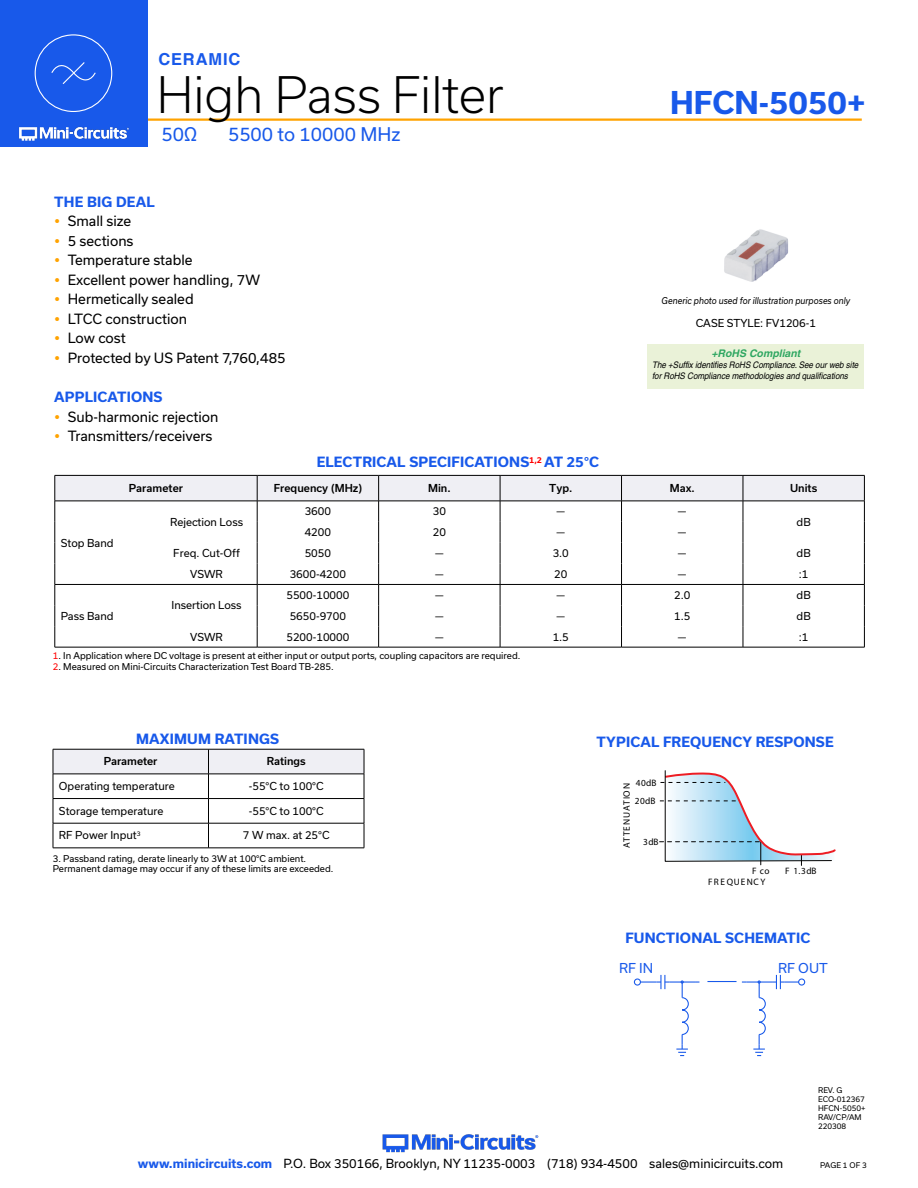
<style>
.page{position:relative;width:918px;height:1188px;background:#fff}
.page>*{position:absolute;margin:0;border:0;box-sizing:border-box;transform-origin:0 0}
.t1{font:300 48px "Usual";color:#000}
.t2{font:700 30px "Usual";color:#1859ea}
.Frequency{font:18px "Usual";color:#1859ea}
.t3{font:700 16.5px "Helvetica";letter-spacing:.05em;color:#1859ea}
.t4{font:13.5px "Usual";color:#000}
.Blue_Headers{font:700 13.5px "Usual";letter-spacing:.015em;color:#1859ea}
.t5{font:13.05px "Usual";color:#1859ea}
.t6{font:12px "Usual";color:#000}
.Table_Body_Center{font:10.5px "Usual";color:#000}
.Table_Body_Left_Just{font:10.5px "Usual";color:#000}
.Table_Header_Center{font:500 10.5px "Usual";color:#000}
.t7{font:italic 700 10.5px "Helvetica";color:rgb(0 148 68/.8)}
.t8{font:9.3px "Myriad";letter-spacing:.055em;color:#000}
.t9{font:9.3px "Myriad";letter-spacing:.08em;color:#000}
.t10{font:9.3px "Myriad";letter-spacing:.125em;color:#000}
.Notes{font:9px "Usual";color:#000}
.t11{font:italic 9px/10.8px "Helvetica";letter-spacing:-.005em;color:#000;scale:.9 1}
.t12{font:italic 9px "Usual";color:#000;scale:.9 1}
.Revision{font:7.5px "Usual";color:#000}
.s1{color:#f00}
.s2{font-weight:700;color:#1859ea}
</style>
<div class="page">
<hr style="left:129px;top:118px;width:733px;height:3px;background:#ffa300">
<div style="left:0;top:0;width:147px;height:147px;background:#1859ea"></div>
<hr style="left:917px;top:0;width:1px;height:147px;background:#1859ea">
<img style="left:19px;top:126px;width:110px;height:15px">
<div style="left:35px;top:34px;width:77px;height:78px;border:1px solid #fff;border-radius:50%"></div>
<svg style="left:51px;top:62px;width:45px;height:22px"></svg>
<img style="left:382px;top:1134px;width:157px;height:19px">
<div style="left:648px;top:344px;width:216px;height:45px;background:#eaf2d8"></div>
<hr style="left:53px;top:848px;width:156px;height:1px;background:#000">
<svg style="left:53px;top:749px;width:312px;height:99px"></svg>
<hr style="left:208px;top:848px;width:156px;height:1px;background:#000">
<img style="left:724px;top:229px;width:64px;height:53px">
<svg style="left:660px;top:770px;width:176px;height:95px"></svg>
<svg style="left:676px;top:980px;width:13px;height:76px"></svg>
<hr style="left:669px;top:981px;width:26px;height:2px;background:#1859ea">
<svg style="left:634px;top:975px;width:35px;height:14px"></svg>
<svg style="left:753px;top:980px;width:13px;height:76px"></svg>
<hr style="left:746px;top:981px;width:26px;height:2px;background:#1859ea">
<svg style="left:772px;top:975px;width:33px;height:14px"></svg>
<hr style="left:707px;top:981px;width:30px;height:1px;background:#1859ea">
<hr style="left:257px;top:647px;width:122px;height:1px;background:#000">
<hr style="left:379px;top:647px;width:121px;height:1px;background:#000">
<hr style="left:500px;top:647px;width:122px;height:1px;background:#000">
<hr style="left:622px;top:647px;width:121px;height:1px;background:#000">
<hr style="left:55px;top:647px;width:101px;height:1px;background:#000">
<svg style="left:55px;top:475px;width:810px;height:172px"></svg>
<hr style="left:743px;top:647px;width:122px;height:1px;background:#000">
<hr style="left:156px;top:647px;width:101px;height:1px;background:#000">
<h3 class="t3" style="left:158px;top:49px;width:83px">CERAMIC</h3>
<h1 class="t1" style="left:157px;top:67px;width:348px">High Pass Filter</h1>
<p class="Frequency" style="left:162px;top:124px;width:37px">50Ω</p>
<p class="Frequency" style="left:228px;top:124px;width:174px">5500 to 10000 MHz</p>
<p class="Blue_Headers" style="left:54px;top:194px;width:102px">THE BIG DEAL</p>
<p class="t4" style="left:68px;top:214px;width:65px">Small size</p>
<p class="t4" style="left:68px;top:233px;width:67px">5 sections</p>
<p class="t4" style="left:68px;top:253px;width:126px">Temperature stable</p>
<p class="t4" style="left:68px;top:272px;width:194px">Excellent power handling, 7W</p>
<p class="t4" style="left:68px;top:292px;width:127px">Hermetically sealed</p>
<p class="t4" style="left:68px;top:311px;width:121px">LTCC construction</p>
<p class="t4" style="left:68px;top:331px;width:60px">Low cost</p>
<p class="t4" style="left:68px;top:350px;width:219px">Protected by US Patent 7,760,485</p>
<p class="Blue_Headers" style="left:54px;top:390px;width:110px">APPLICATIONS</p>
<p class="t4" style="left:68px;top:409px;width:152px">Sub-harmonic rejection</p>
<p class="t4" style="left:68px;top:429px;width:146px">Transmitters/receivers</p>
<p class="Blue_Headers" style="left:317px;top:454px;width:284px">ELECTRICAL SPECIFICATIONS<sup>1,2</sup> AT 25°C</p>
<h2 class="t2" style="left:670px;top:86px;width:197px">HFCN-5050+</h2>
<p class="t12" style="left:662px;top:295px;width:211px">Generic photo used for illustration purposes only</p>
<p class="Table_Body_Left_Just" style="left:696px;top:317px;width:122px">CASE STYLE: FV1206-1</p>
<p class="t7" style="left:711px;top:347px;width:90px">+RoHS Compliant</p>
<p class="t11" style="left:652px;top:360px;width:231px">The +Suffix identifies RoHS Compliance. See our web site for RoHS Compliance methodologies and qualifications</p>
<p class="Table_Header_Center" style="left:129px;top:482px;width:56px">Parameter</p>
<p class="Table_Header_Center" style="left:274px;top:482px;width:90px">Frequency (MHz)</p>
<p class="Table_Header_Center" style="left:428px;top:482px;width:24px">Min.</p>
<p class="Table_Header_Center" style="left:549px;top:482px;width:25px">Typ.</p>
<p class="Table_Header_Center" style="left:670px;top:482px;width:26px">Max.</p>
<p class="Table_Header_Center" style="left:790px;top:482px;width:29px">Units</p>
<p class="Table_Body_Left_Just" style="left:61px;top:537px;width:54px">Stop Band</p>
<p class="Table_Body_Left_Just" style="left:61px;top:610px;width:54px">Pass Band</p>
<p class="Table_Body_Center" style="left:170px;top:516px;width:75px">Rejection Loss</p>
<p class="Table_Body_Center" style="left:305px;top:505px;width:28px">3600</p>
<p class="Table_Body_Center" style="left:433px;top:505px;width:15px">30</p>
<p class="Table_Body_Center" style="left:557px;top:505px;width:10px">—</p>
<p class="Table_Body_Center" style="left:678px;top:505px;width:10px">—</p>
<p class="Table_Body_Center" style="left:305px;top:526px;width:28px">4200</p>
<p class="Table_Body_Center" style="left:433px;top:526px;width:15px">20</p>
<p class="Table_Body_Center" style="left:557px;top:526px;width:10px">—</p>
<p class="Table_Body_Center" style="left:678px;top:526px;width:10px">—</p>
<p class="Table_Body_Center" style="left:797px;top:516px;width:16px">dB</p>
<p class="Table_Body_Center" style="left:173px;top:547px;width:68px">Freq. Cut-Off</p>
<p class="Table_Body_Center" style="left:305px;top:547px;width:28px">5050</p>
<p class="Table_Body_Center" style="left:435px;top:547px;width:10px">—</p>
<p class="Table_Body_Center" style="left:553px;top:547px;width:18px">3.0</p>
<p class="Table_Body_Center" style="left:678px;top:547px;width:10px">—</p>
<p class="Table_Body_Center" style="left:797px;top:547px;width:16px">dB</p>
<p class="Table_Body_Center" style="left:190px;top:568px;width:34px">VSWR</p>
<p class="Table_Body_Center" style="left:290px;top:568px;width:58px">3600-4200</p>
<p class="Table_Body_Center" style="left:435px;top:568px;width:10px">—</p>
<p class="Table_Body_Center" style="left:554px;top:568px;width:15px">20</p>
<p class="Table_Body_Center" style="left:678px;top:568px;width:10px">—</p>
<p class="Table_Body_Center" style="left:799px;top:568px;width:11px">:1</p>
<p class="Table_Body_Center" style="left:171px;top:599px;width:72px">Insertion Loss</p>
<p class="Table_Body_Center" style="left:286px;top:589px;width:64px">5500-10000</p>
<p class="Table_Body_Center" style="left:435px;top:589px;width:10px">—</p>
<p class="Table_Body_Center" style="left:557px;top:589px;width:10px">—</p>
<p class="Table_Body_Center" style="left:674px;top:589px;width:18px">2.0</p>
<p class="Table_Body_Center" style="left:797px;top:589px;width:16px">dB</p>
<p class="Table_Body_Center" style="left:290px;top:610px;width:58px">5650-9700</p>
<p class="Table_Body_Center" style="left:435px;top:610px;width:10px">—</p>
<p class="Table_Body_Center" style="left:557px;top:610px;width:10px">—</p>
<p class="Table_Body_Center" style="left:674px;top:610px;width:18px">1.5</p>
<p class="Table_Body_Center" style="left:797px;top:610px;width:16px">dB</p>
<p class="Table_Body_Center" style="left:190px;top:631px;width:34px">VSWR</p>
<p class="Table_Body_Center" style="left:286px;top:631px;width:64px">5200-10000</p>
<p class="Table_Body_Center" style="left:435px;top:631px;width:10px">—</p>
<p class="Table_Body_Center" style="left:553px;top:631px;width:18px">1.5</p>
<p class="Table_Body_Center" style="left:678px;top:631px;width:10px">—</p>
<p class="Table_Body_Center" style="left:799px;top:631px;width:11px">:1</p>
<p class="Notes" style="left:53px;top:651px;width:469px"><span class="s1">1</span>. In Application where DC voltage is present at either input or output ports, coupling capacitors are required.</p>
<p class="Notes" style="left:53px;top:661px;width:282px"><span class="s1">2</span>. Measured on Mini-Circuits Characterization Test Board TB-285.</p>
<p class="Blue_Headers" style="left:136px;top:732px;width:145px">MAXIMUM RATINGS</p>
<p class="Blue_Headers" style="left:597px;top:735px;width:239px">TYPICAL FREQUENCY RESPONSE</p>
<p class="Table_Header_Center" style="left:104px;top:756px;width:55px">Parameter</p>
<p class="Table_Header_Center" style="left:267px;top:756px;width:40px">Ratings</p>
<p class="Table_Body_Left_Just" style="left:59px;top:780px;width:117px">Operating temperature</p>
<p class="Table_Body_Center" style="left:249px;top:780px;width:76px">-55°C to 100°C</p>
<p class="Table_Body_Left_Just" style="left:59px;top:805px;width:106px">Storage temperature</p>
<p class="Table_Body_Center" style="left:249px;top:805px;width:76px">-55°C to 100°C</p>
<p class="Table_Body_Left_Just" style="left:59px;top:829px;width:83px">RF Power Input<sup>3</sup></p>
<p class="Table_Body_Center" style="left:243px;top:829px;width:88px">7 W max. at 25°C</p>
<p class="Notes" style="left:53px;top:853px;width:255px">3. Passband rating, derate linearly to 3W at 100°C ambient.</p>
<p class="Notes" style="left:53px;top:864px;width:282px">Permanent damage may occur if any of these limits are exceeded.</p>
<p class="t8" style="left:636px;top:778px;width:22px">40dB</p>
<p class="t9" style="left:622px;top:848px;width:67px;rotate:-90deg">ATTENUATION</p>
<p class="t8" style="left:635px;top:797px;width:22px">20dB</p>
<p class="t8" style="left:643px;top:837px;width:17px">3dB</p>
<p class="t8" style="left:752px;top:866px;width:19px">F co</p>
<p class="t8" style="left:785px;top:866px;width:33px">F 1.3dB</p>
<p class="t10" style="left:708px;top:878px;width:59px">FREQUENCY</p>
<p class="Blue_Headers" style="left:625px;top:930px;width:187px">FUNCTIONAL SCHEMATIC</p>
<p class="t5" style="left:619px;top:960px;width:36px">RF IN</p>
<p class="t5" style="left:778px;top:960px;width:51px">RF OUT</p>
<p class="Revision" style="left:818px;top:1086px;width:26px">REV. G</p>
<p class="Revision" style="left:818px;top:1095px;width:48px">ECO-012367</p>
<p class="Revision" style="left:818px;top:1104px;width:49px">HFCN-5050+</p>
<p class="Revision" style="left:818px;top:1113px;width:45px">RAV/CP/AM</p>
<p class="Revision" style="left:818px;top:1122px;width:30px">220308</p>
<h3 class="t6" style="left:138px;top:1157px;width:647px"><span class="s2">www.minicircuits.com</span> P.O. Box 350166, Brooklyn, NY 11235-0003 (718) 934-4500 sales@minicircuits.com</h3>
<p class="Revision" style="left:820px;top:1161px;width:48px">PAGE 1 OF 3</p>
</div>
